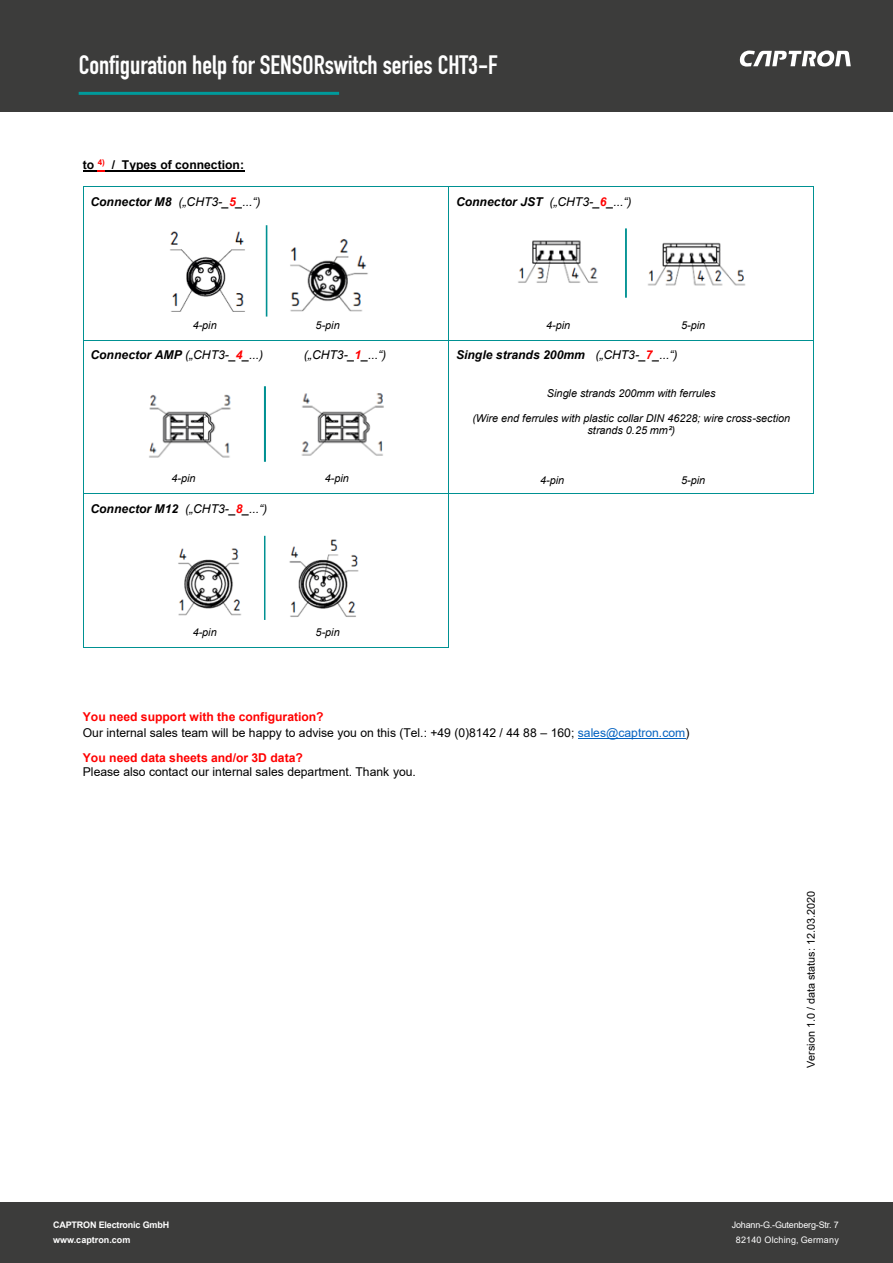
<style>
.page{position:relative;width:893px;height:1263px;background:#fff}
.page>*{position:absolute;margin:0;border:0;box-sizing:border-box;transform-origin:0 0}
.t1{font:26.25px "DIN Engschrift Std";color:#fff}
.t2{font:12.15px/15.1px "Arial";letter-spacing:.005em;color:#000}
.t3{font:italic 12.15px "Arial";color:#000}
.t4{font:italic 700 12.15px "Arial";letter-spacing:.005em;color:#000}
.t5{font:700 12.15px "Arial";color:#f00}
.t6{font:700 12.15px "Arial";letter-spacing:.005em;color:#000}
.t7{font:italic 10.8px/12.5px "Arial";letter-spacing:-.005em;color:#000;text-align:center}
.t8{font:10.8px "Arial";letter-spacing:-.005em;color:#000}
.t9{font:9px "Arial";letter-spacing:-.02em;color:#fff}
.t10{font:700 9px "Arial";letter-spacing:-.02em;color:#fff}
.t11{font:9px "Arial";letter-spacing:.02em;color:#fff}
.t12{font:700 9px "Arial";color:#fff}
.s1{font-weight:700}
.s2{font-weight:700;color:#f00}
.s3{font-weight:400}
.s4{color:#f00}
.s5{color:#0563c1}
</style>
<div class="page">
<div style="left:0;top:0;width:893px;height:112px;background:#3c3c3b"></div>
<hr style="left:79px;top:92px;width:260px;height:3px;background:#009a9b">
<svg style="left:739px;top:50px;width:112px;height:17px"></svg>
<div style="left:0;top:1202px;width:893px;height:61px;background:#3c3c3b"></div>
<svg style="left:83px;top:170px;width:22px;height:2px"></svg>
<hr style="left:105px;top:170px;width:139px;height:2px;background:#000">
<hr style="left:83px;top:186px;width:365px;height:1px;background:#009192">
<hr style="left:449px;top:186px;width:364px;height:1px;background:#009192">
<hr style="left:83px;top:187px;width:1px;height:153px;background:#009192">
<hr style="left:448px;top:187px;width:1px;height:153px;background:#009192">
<hr style="left:813px;top:187px;width:1px;height:153px;background:#009192">
<hr style="left:83px;top:340px;width:365px;height:1px;background:#009192">
<hr style="left:449px;top:340px;width:364px;height:1px;background:#009192">
<hr style="left:83px;top:340px;width:1px;height:153px;background:#009192">
<hr style="left:448px;top:340px;width:1px;height:153px;background:#009192">
<hr style="left:813px;top:340px;width:1px;height:153px;background:#009192">
<hr style="left:83px;top:493px;width:365px;height:1px;background:#009192">
<hr style="left:449px;top:493px;width:364px;height:1px;background:#009192">
<hr style="left:83px;top:494px;width:1px;height:153px;background:#009192">
<hr style="left:83px;top:647px;width:365px;height:1px;background:#009192">
<hr style="left:448px;top:494px;width:1px;height:153px;background:#009192">
<hr style="left:578px;top:738px;width:107px;height:1px;background:#0563c1">
<img style="left:170px;top:225px;width:198px;height:92px">
<img style="left:518px;top:228px;width:228px;height:70px">
<img style="left:149px;top:386px;width:235px;height:76px">
<img style="left:178px;top:535px;width:181px;height:85px">
<h1 class="t1" style="left:79px;top:49px;width:421px">Configuration help for SENSORswitch series CHT3-F</h1>
<p class="t6" style="left:83px;top:156px;width:163px">to <sup>4)</sup> / Types of connection:</p>
<p class="t3" style="left:90px;top:194px;width:172px"><span class="s1">Connector M8</span> („CHT3-_<span class="s2">5</span>_...“)</p>
<p class="t7" style="left:193px;top:319px;width:25px">4-pin</p>
<p class="t7" style="left:316px;top:319px;width:26px">5-pin</p>
<p class="t3" style="left:90px;top:347px;width:174px"><span class="s1">Connector AMP</span> („CHT3-_<span class="s2">4</span>_...)</p>
<p class="t3" style="left:304px;top:347px;width:84px">(„CHT3-_<span class="s2">1</span>_...“)</p>
<p class="t7" style="left:172px;top:472px;width:25px">4-pin</p>
<p class="t7" style="left:325px;top:472px;width:26px">4-pin</p>
<p class="t3" style="left:90px;top:501px;width:178px"><span class="s1">Connector M12</span> („CHT3-_<span class="s2">8</span>_...“)</p>
<p class="t7" style="left:193px;top:626px;width:25px">4-pin</p>
<p class="t7" style="left:316px;top:626px;width:26px">5-pin</p>
<p class="t3" style="left:456px;top:194px;width:177px"><span class="s1">Connector JST</span> („CHT3-_<span class="s2">6</span>_...“)</p>
<p class="t7" style="left:546px;top:319px;width:25px">4-pin</p>
<p class="t7" style="left:681px;top:319px;width:26px">5-pin</p>
<p class="t4" style="left:456px;top:347px;width:223px">Single strands 200mm <span class="s3">(„CHT3-_</span><span class="s4">7</span><span class="s3">_...“)</span></p>
<p class="t7" style="left:547px;top:387px;width:170px">Single strands 200mm with ferrules</p>
<p class="t7" style="left:472px;top:412px;width:319px">(Wire end ferrules with plastic collar DIN 46228; wire cross-section strands 0.25 mm²)</p>
<p class="t7" style="left:540px;top:474px;width:25px">4-pin</p>
<p class="t7" style="left:681px;top:474px;width:26px">5-pin</p>
<p class="t2" style="left:83px;top:709px;width:608px"><span class="s2">You need support with the configuration?<br></span>Our internal sales team will be happy to advise you on this (Tel.: +49 (0)8142 / 44 88 – 160; <span class="s5">sales@captron.com</span>)</p>
<p class="t5" style="left:83px;top:749px;width:222px">You need data sheets and/or 3D data?</p>
<p class="t2" style="left:83px;top:764px;width:335px">Please also contact our internal sales department. Thank you.</p>
<p class="t8" style="left:803px;top:1068px;width:178px;rotate:-90deg">Version 1.0 / data status: 12.03.2020</p>
<p class="t10" style="left:53px;top:1219px;width:118px">CAPTRON Electronic GmbH</p>
<p class="t12" style="left:53px;top:1233px;width:79px">www.captron.com</p>
<p class="t9" style="left:732px;top:1219px;width:109px">Johann-G.-Gutenberg-Str. 7</p>
<p class="t11" style="left:736px;top:1234px;width:104px">82140 Olching, Germany</p>
</div>
